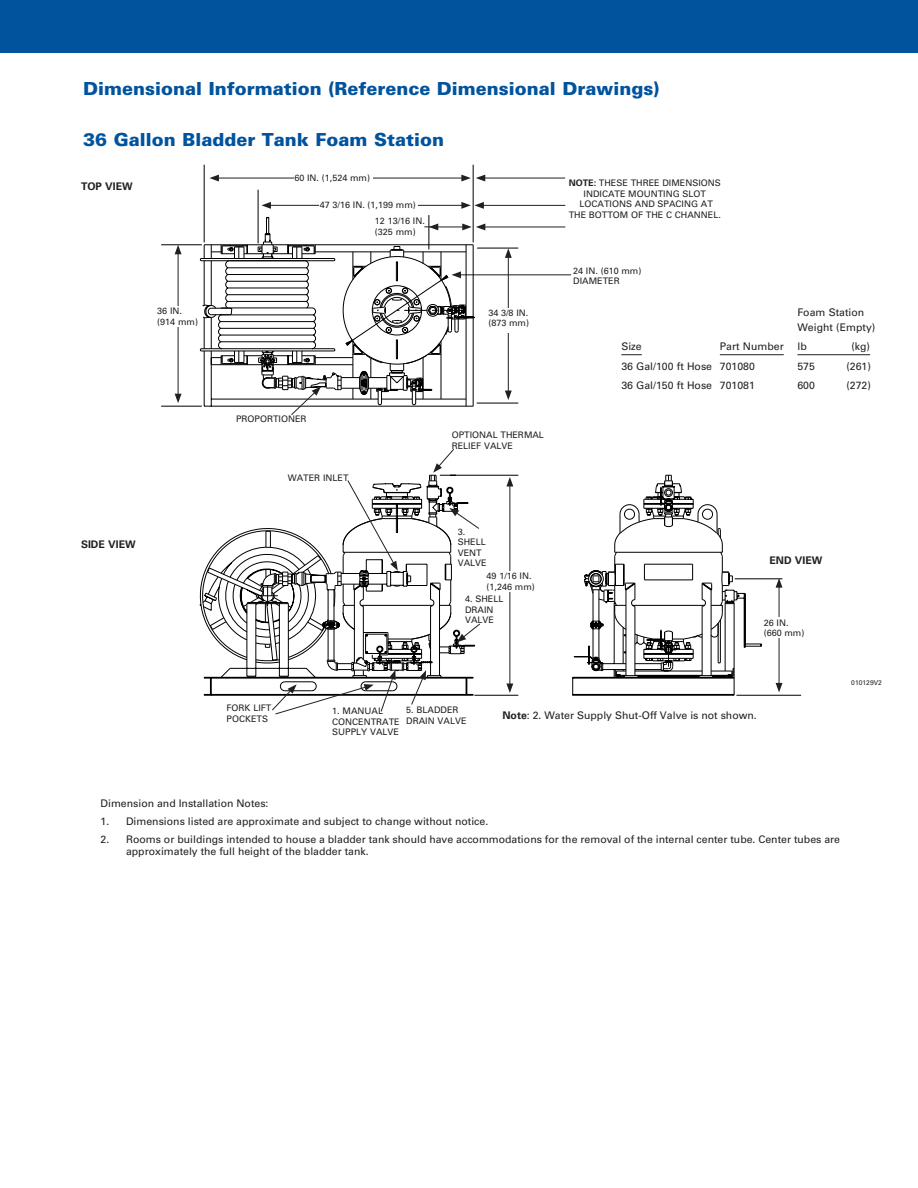
<style>
.page{position:relative;width:918px;height:1188px;background:#fff}
.page>*{position:absolute;margin:0;border:0;box-sizing:border-box;transform-origin:0 0}
._03_12_pt_Blue_Heade{font:900 18px "Univers LT Std";color:#01539e}
._06_Text_8_25{font:10.5px/12px "Univers LT Std";color:#231f20}
._06_Text_8_25-2{font:700 10.5px "Univers LT Std";color:#231f20}
._12_Callouts{font:9px/10.5px "Univers LT Std";color:#231f20}
.t1{font:6.75px "Univers LT Std";color:#231f20}
.s1{font-weight:700}
</style>
<div class="page">
<div style="left:0;top:0;width:918px;height:53px;background:#01539e"></div>
<hr style="left:797px;top:354px;width:73px;height:1px;background:#231f20">
<svg style="left:161px;top:165px;width:640px;height:531px"></svg>
<svg style="left:198px;top:217px;width:542px;height:454px"></svg>
<svg style="left:481px;top:252px;width:246px;height:222px"></svg>
<svg style="left:713px;top:474px;width:33px;height:204px"></svg>
<svg style="left:481px;top:265px;width:232px;height:413px"></svg>
<svg style="left:481px;top:630px;width:192px;height:26px"></svg>
<svg style="left:481px;top:266px;width:232px;height:364px"></svg>
<hr style="left:779px;top:585px;width:1px;height:100px;background:#231f20">
<svg style="left:776px;top:578px;width:7px;height:10px"></svg>
<svg style="left:776px;top:683px;width:7px;height:9px"></svg>
<div style="left:762px;top:618px;width:45px;height:20px;background:#fff"></div>
<hr style="left:509px;top:484px;width:1px;height:202px;background:#231f20">
<svg style="left:506px;top:477px;width:7px;height:9px"></svg>
<svg style="left:506px;top:684px;width:7px;height:9px"></svg>
<div style="left:485px;top:571px;width:53px;height:20px;background:#fff"></div>
<hr style="left:508px;top:255px;width:1px;height:138px;background:#231f20">
<svg style="left:505px;top:248px;width:7px;height:10px"></svg>
<svg style="left:505px;top:391px;width:7px;height:9px"></svg>
<div style="left:487px;top:308px;width:47px;height:25px;background:#fff"></div>
<hr style="left:178px;top:252px;width:1px;height:144px;background:#231f20">
<svg style="left:175px;top:245px;width:7px;height:9px"></svg>
<svg style="left:175px;top:394px;width:7px;height:9px"></svg>
<div style="left:156px;top:306px;width:47px;height:21px;background:#fff"></div>
<div style="left:375px;top:218px;width:52px;height:21px;background:#fff"></div>
<hr style="left:269px;top:205px;width:195px;height:1px;background:#231f20">
<svg style="left:261px;top:202px;width:10px;height:7px"></svg>
<div style="left:320px;top:202px;width:98px;height:7px;background:#fff"></div>
<hr style="left:217px;top:178px;width:247px;height:1px;background:#231f20">
<svg style="left:209px;top:175px;width:10px;height:7px"></svg>
<div style="left:294px;top:175px;width:79px;height:8px;background:#fff"></div>
<svg style="left:205px;top:244px;width:276px;height:471px"></svg>
<hr style="left:483px;top:178px;width:82px;height:1px;background:#231f20">
<svg style="left:461px;top:175px;width:24px;height:7px"></svg>
<hr style="left:482px;top:205px;width:83px;height:1px;background:#231f20">
<svg style="left:461px;top:202px;width:23px;height:7px"></svg>
<hr style="left:483px;top:227px;width:82px;height:1px;background:#231f20">
<svg style="left:424px;top:223px;width:61px;height:7px"></svg>
<p class="_03_12_pt_Blue_Heade" style="left:83px;top:77px;width:578px">Dimensional Information (Reference Dimensional Drawings)</p>
<p class="_03_12_pt_Blue_Heade" style="left:83px;top:128px;width:362px">36 Gallon Bladder Tank Foam Station</p>
<p class="_06_Text_8_25-2" style="left:81px;top:180px;width:53px">TOP VIEW</p>
<p class="_12_Callouts" style="left:157px;top:306px;width:42px">36 IN. (914 mm)</p>
<p class="_06_Text_8_25-2" style="left:81px;top:538px;width:56px">SIDE VIEW</p>
<p class="_12_Callouts" style="left:294px;top:173px;width:77px">60 IN. (1,524 mm)</p>
<p class="_12_Callouts" style="left:320px;top:200px;width:98px">47 3/16 IN. (1,199 mm)</p>
<p class="_12_Callouts" style="left:375px;top:216px;width:52px">12 13/16 IN. (325 mm)</p>
<p class="_12_Callouts" style="left:236px;top:414px;width:72px">PROPORTIONER</p>
<p class="_12_Callouts" style="left:288px;top:473px;width:62px">WATER INLET</p>
<p class="_12_Callouts" style="left:488px;top:307px;width:42px">34 3/8 IN. (873 mm)</p>
<p class="_12_Callouts" style="left:452px;top:430px;width:94px">OPTIONAL THERMAL<br>RELIEF VALVE</p>
<p class="_12_Callouts" style="left:569px;top:178px;width:154px;text-align:center"><span class="s1">NOTE:</span> THESE THREE DIMENSIONS<br>INDICATE MOUNTING SLOT<br>LOCATIONS AND SPACING AT<br>THE BOTTOM OF THE C CHANNEL.</p>
<p class="_12_Callouts" style="left:573px;top:265px;width:70px">24 IN. (610 mm)<br>DIAMETER</p>
<p class="_06_Text_8_25" style="left:797px;top:304px;width:79px;line-height:15px">Foam Station<br>Weight (Empty)</p>
<p class="_06_Text_8_25" style="left:621px;top:341px;width:22px">Size</p>
<p class="_06_Text_8_25" style="left:720px;top:341px;width:65px">Part Number</p>
<p class="_06_Text_8_25" style="left:797px;top:341px;width:11px">lb</p>
<p class="_06_Text_8_25" style="left:851px;top:341px;width:20px">(kg)</p>
<p class="_06_Text_8_25" style="left:621px;top:360px;width:92px">36 Gal/100 ft Hose</p>
<p class="_06_Text_8_25" style="left:720px;top:360px;width:37px">701080</p>
<p class="_06_Text_8_25" style="left:797px;top:360px;width:19px">575</p>
<p class="_06_Text_8_25" style="left:846px;top:360px;width:26px">(261)</p>
<p class="_06_Text_8_25" style="left:621px;top:380px;width:92px">36 Gal/150 ft Hose</p>
<p class="_06_Text_8_25" style="left:720px;top:380px;width:37px">701081</p>
<p class="_06_Text_8_25" style="left:797px;top:380px;width:19px">600</p>
<p class="_06_Text_8_25" style="left:846px;top:380px;width:26px">(272)</p>
<p class="_12_Callouts" style="left:458px;top:526px;width:31px">3.<br>SHELL<br>VENT<br>VALVE</p>
<p class="_12_Callouts" style="left:487px;top:571px;width:50px">49 1/16 IN. (1,246 mm)</p>
<p class="_12_Callouts" style="left:465px;top:594px;width:40px">4. SHELL<br>DRAIN<br>VALVE</p>
<p class="_06_Text_8_25-2" style="left:770px;top:554px;width:54px">END VIEW</p>
<p class="_12_Callouts" style="left:764px;top:617px;width:42px">26 IN. (660 mm)</p>
<p class="t1" style="left:851px;top:679px;width:32px">010129V2</p>
<p class="_12_Callouts" style="left:227px;top:703px;width:46px">FORK LIFT<br>POCKETS</p>
<p class="_12_Callouts" style="left:332px;top:706px;width:69px">1. MANUAL<br>CONCENTRATE<br>SUPPLY VALVE</p>
<p class="_12_Callouts" style="left:406px;top:705px;width:62px">5. BLADDER<br>DRAIN VALVE</p>
<p class="_06_Text_8_25" style="left:502px;top:709px;width:256px"><span class="s1">Note</span>: 2. Water Supply Shut-Off Valve is not shown.</p>
<p class="_06_Text_8_25" style="left:101px;top:797px;width:170px">Dimension and Installation Notes:</p>
<p class="_06_Text_8_25" style="left:101px;top:815px;width:389px">1. Dimensions listed are approximate and subject to change without notice.</p>
<p class="_06_Text_8_25" style="left:126px;top:833px;width:716px;text-indent:-26px">2. Rooms or buildings intended to house a bladder tank should have accommodations for the removal of the internal center tube. Center tubes are approximately the full height of the bladder tank.</p>
</div>
